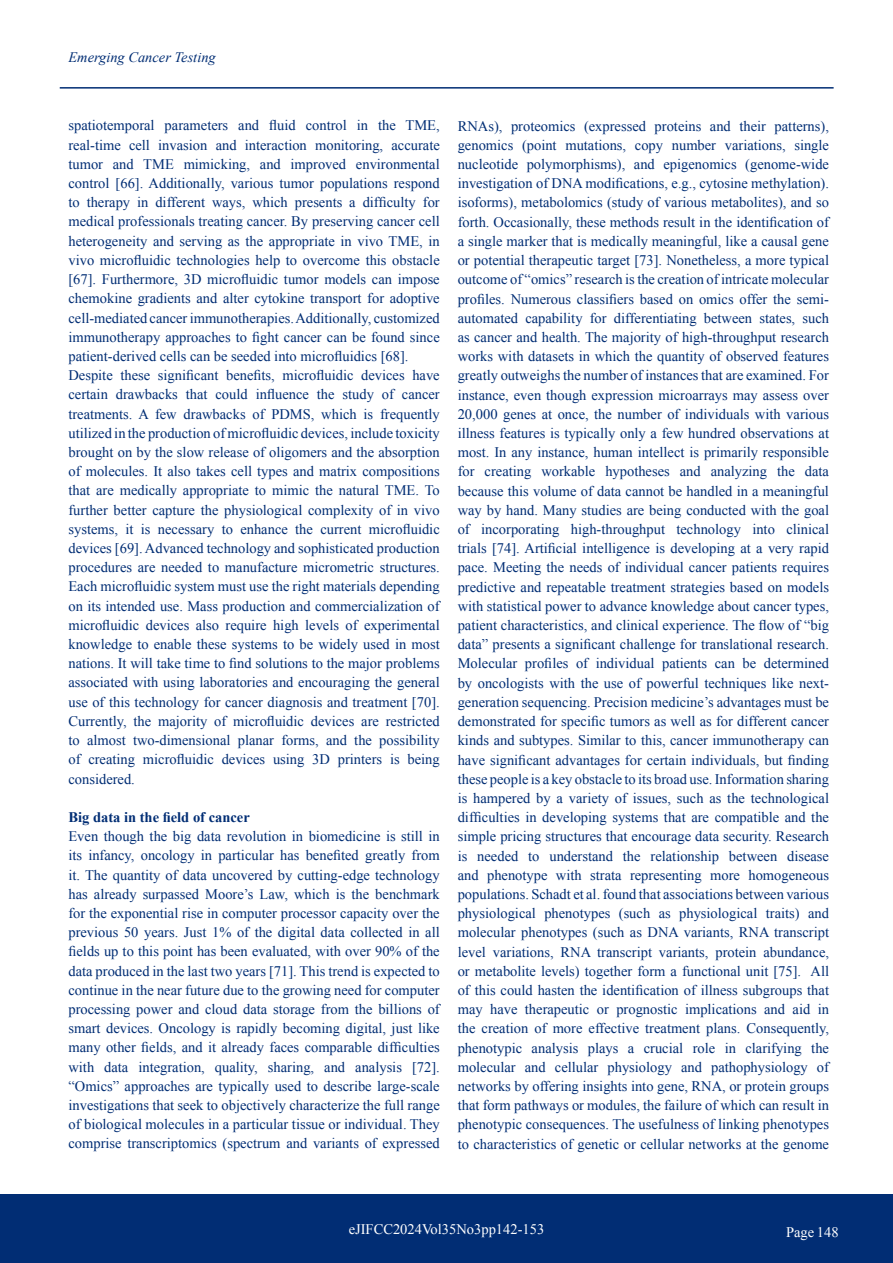
<style>
.page{position:relative;width:893px;height:1263px;background:#fff}
.page>*{position:absolute;margin:0;border:0;box-sizing:border-box;transform-origin:0 0}
.t1{font:14.55px/19.2px "Times New Roman";color:#012d74;text-align:justify}
.t2{font:14.55px "Times New Roman";color:#fff}
.t3{font:700 14.55px "Times New Roman";color:#012d74}
.t4{font:italic 14.4px "Times New Roman";color:#012d74}
</style>
<div class="page">
<div style="left:0;top:1195px;width:893px;height:68px;background:#012d74"></div>
<hr style="left:60px;top:87px;width:774px;height:2px;background:#012d74">
<p class="t4" style="left:68px;top:47px;width:149px">Emerging Cancer Testing</p>
<p class="t1" style="left:68px;top:116px;width:373px;text-align:left">spatiotemporal parameters and fluid control in the TME, real-time cell invasion and interaction monitoring, accurate tumor and TME mimicking, and improved environmental control [66]. Additionally, various tumor populations respond to therapy in different ways, which presents a difficulty for medical professionals treating cancer. By preserving cancer cell heterogeneity and serving as the appropriate in vivo TME, in vivo microfluidic technologies help to overcome this obstacle [67]. Furthermore, 3D microfluidic tumor models can impose chemokine gradients and alter cytokine transport for adoptive cell-mediated cancer immunotherapies. Additionally, customized immunotherapy approaches to fight cancer can be found since patient-derived cells can be seeded into microfluidics [68].<br>Despite these significant benefits, microfluidic devices have certain drawbacks that could influence the study of cancer treatments. A few drawbacks of PDMS, which is frequently utilized in the production of microfluidic devices, include toxicity brought on by the slow release of oligomers and the absorption of molecules. It also takes cell types and matrix compositions that are medically appropriate to mimic the natural TME. To further better capture the physiological complexity of in vivo systems, it is necessary to enhance the current microfluidic devices [69]. Advanced technology and sophisticated production procedures are needed to manufacture micrometric structures.<br>Each microfluidic system must use the right materials depending on its intended use. Mass production and commercialization of microfluidic devices also require high levels of experimental knowledge to enable these systems to be widely used in most nations. It will take time to find solutions to the major problems associated with using laboratories and encouraging the general use of this technology for cancer diagnosis and treatment [70].<br>Currently, the majority of microfluidic devices are restricted to almost two-dimensional planar forms, and the possibility of creating microfluidic devices using 3D printers is being considered.</p>
<p class="t3" style="left:68px;top:807px;width:183px">Big data in the field of cancer</p>
<p class="t1" style="left:68px;top:826px;width:373px">Even though the big data revolution in biomedicine is still in its infancy, oncology in particular has benefited greatly from it. The quantity of data uncovered by cutting-edge technology has already surpassed Moore’s Law, which is the benchmark for the exponential rise in computer processor capacity over the previous 50 years. Just 1% of the digital data collected in all fields up to this point has been evaluated, with over 90% of the data produced in the last two years [71]. This trend is expected to continue in the near future due to the growing need for computer processing power and cloud data storage from the billions of smart devices. Oncology is rapidly becoming digital, just like many other fields, and it already faces comparable difficulties with data integration, quality, sharing, and analysis [72]. “Omics” approaches are typically used to describe large-scale investigations that seek to objectively characterize the full range of biological molecules in a particular tissue or individual. They comprise transcriptomics (spectrum and variants of expressed</p>
<p class="t1" style="left:458px;top:116px;width:373px">RNAs), proteomics (expressed proteins and their patterns), genomics (point mutations, copy number variations, single nucleotide polymorphisms), and epigenomics (genome-wide investigation of DNA modifications, e.g., cytosine methylation). isoforms), metabolomics (study of various metabolites), and so forth. Occasionally, these methods result in the identification of a single marker that is medically meaningful, like a causal gene or potential therapeutic target [73]. Nonetheless, a more typical outcome of “omics” research is the creation of intricate molecular profiles. Numerous classifiers based on omics offer the semi&shy;automated capability for differentiating between states, such as cancer and health. The majority of high-throughput research works with datasets in which the quantity of observed features greatly outweighs the number of instances that are examined. For instance, even though expression microarrays may assess over 20,000 genes at once, the number of individuals with various illness features is typically only a few hundred observations at most. In any instance, human intellect is primarily responsible for creating workable hypotheses and analyzing the data because this volume of data cannot be handled in a meaningful way by hand. Many studies are being conducted with the goal of incorporating high-throughput technology into clinical trials [74]. Artificial intelligence is developing at a very rapid pace. Meeting the needs of individual cancer patients requires predictive and repeatable treatment strategies based on models with statistical power to advance knowledge about cancer types, patient characteristics, and clinical experience. The flow of “big data” presents a significant challenge for translational research.<br>Molecular profiles of individual patients can be determined by oncologists with the use of powerful techniques like next&shy;generation sequencing. Precision medicine’s advantages must be demonstrated for specific tumors as well as for different cancer kinds and subtypes. Similar to this, cancer immunotherapy can have significant advantages for certain individuals, but finding these people is a key obstacle to its broad use. Information sharing is hampered by a variety of issues, such as the technological difficulties in developing systems that are compatible and the simple pricing structures that encourage data security. Research is needed to understand the relationship between disease and phenotype with strata representing more homogeneous populations. Schadt et al. found that associations between various physiological phenotypes (such as physiological traits) and molecular phenotypes (such as DNA variants, RNA transcript level variations, RNA transcript variants, protein abundance, or metabolite levels) together form a functional unit [75]. All of this could hasten the identification of illness subgroups that may have therapeutic or prognostic implications and aid in the creation of more effective treatment plans. Consequently, phenotypic analysis plays a crucial role in clarifying the molecular and cellular physiology and pathophysiology of networks by offering insights into gene, RNA, or protein groups that form pathways or modules, the failure of which can result in phenotypic consequences. The usefulness of linking phenotypes to characteristics of genetic or cellular networks at the genome</p>
<p class="t2" style="left:349px;top:1219px;width:197px">eJIFCC2024Vol35No3pp142-153</p>
<p class="t2" style="left:786px;top:1223px;width:54px">Page 148</p>
</div>
